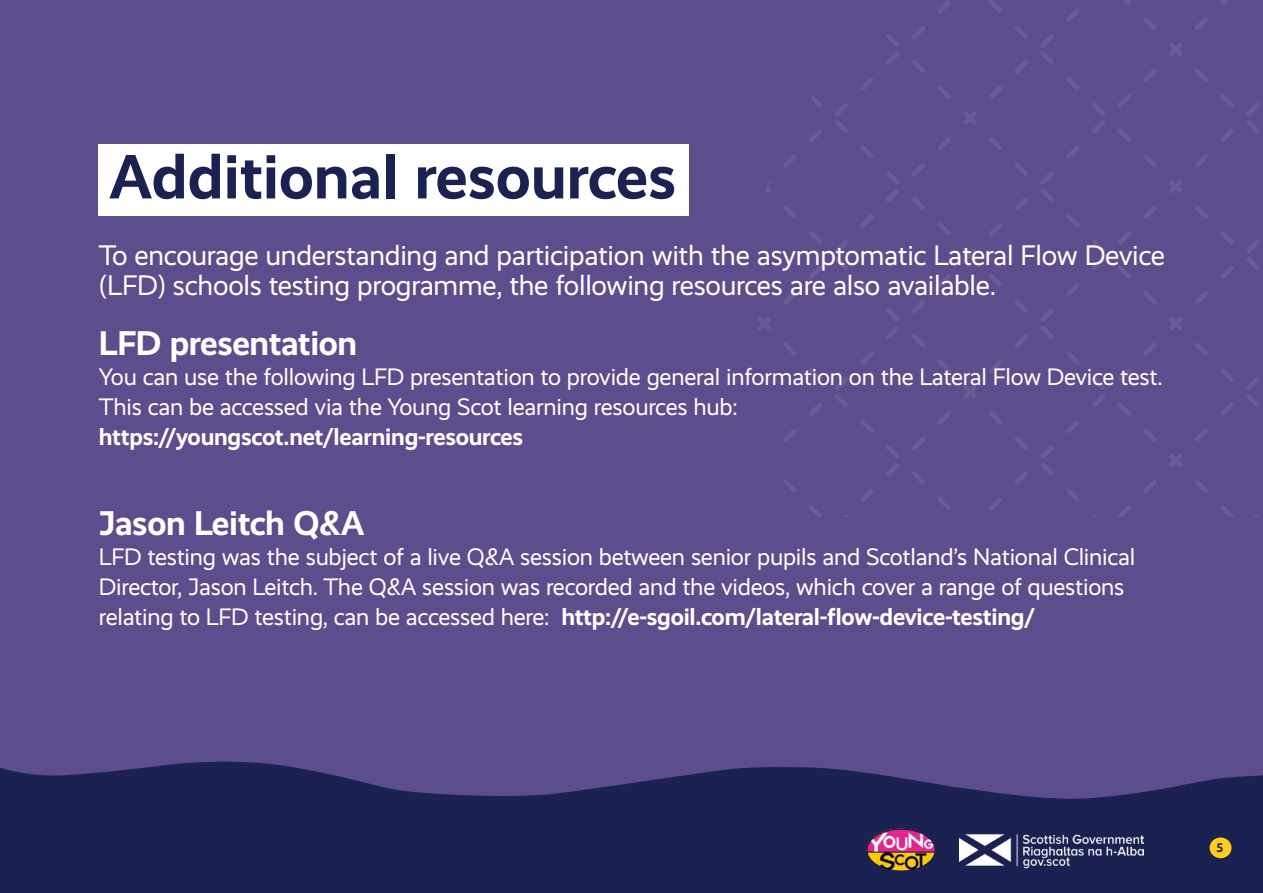
<style>
.page{position:relative;width:1263px;height:893px;background:#fff}
.page>*{position:absolute;margin:0;border:0;box-sizing:border-box;transform-origin:0 0}
.t1{font:700 63px "Realist";color:#1b2251}
.t2{font:700 34.5px "Realist";letter-spacing:-.01em;color:#fff}
.t3{font:28.5px/30px "Realist";letter-spacing:-.01em;color:#fff}
.t4{font:24px/30px "Realist";letter-spacing:-.01em;color:#fff}
.t5{font:700 24px "Realist";letter-spacing:-.01em;color:#fff}
.t6{font:700 12.45px "Realist";color:#1b2251}
.s1{font-weight:700}
</style>
<div class="page">
<div style="left:0;top:0;width:1263px;height:850px;background:#5c4d8c"></div>
<svg style="left:0;top:761px;width:1263px;height:132px;fill:#1b2251"></svg>
<div style="left:99px;top:144px;width:590px;height:71px;background:#fff"></div>
<div style="left:1209px;top:837px;width:22px;height:21px;background:#ffcd1e;border-radius:50%"></div>
<img style="left:959px;top:832px;width:185px;height:38px">
<img style="left:867px;top:829px;width:68px;height:42px">
<svg style="left:758px;top:0;width:501px;height:516px"></svg>
<h1 class="t1" style="left:109px;top:140px;width:569px">Additional resources</h1>
<p class="t3" style="left:99px;top:241px;width:1068px">To encourage understanding and participation with the asymptomatic Lateral Flow Device (LFD) schools testing programme, the following resources are also available.</p>
<h2 class="t2" style="left:99px;top:323px;width:260px">LFD presentation</h2>
<p class="t4" style="left:99px;top:362px;width:1065px">You can use the following LFD presentation to provide general information on the Lateral Flow Device test.<br>This can be accessed via the Young Scot learning resources hub:</p>
<p class="t5" style="left:99px;top:423px;width:426px">https://youngscot.net/learning-resources</p>
<h2 class="t2" style="left:99px;top:503px;width:267px">Jason Leitch Q&amp;A</h2>
<p class="t4" style="left:99px;top:542px;width:1038px">LFD testing was the subject of a live Q&amp;A session between senior pupils and Scotland’s National Clinical<br>Director, Jason Leitch. The Q&amp;A session was recorded and the videos, which cover a range of questions relating to LFD testing, can be accessed here: <span class="s1">http://e-sgoil.com/lateral-flow-device-testing/</span></p>
<p class="t6" style="left:1216px;top:841px;width:8px">5</p>
</div>
